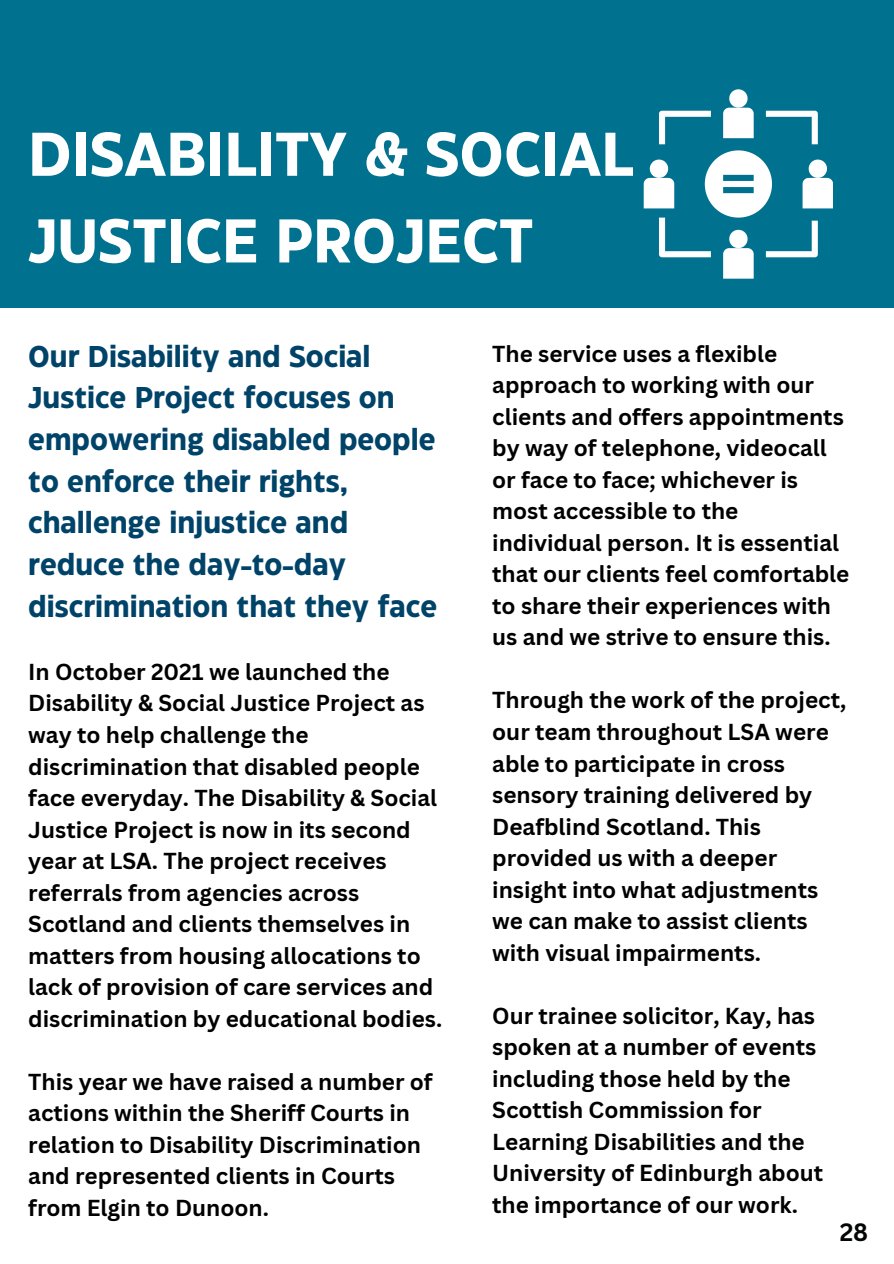
<style>
.page{position:relative;width:894px;height:1264px;background:#fff}
.page>*{position:absolute;margin:0;border:0;box-sizing:border-box;transform-origin:0 0}
.t1{font:700 61.5px/86.7px "Eastman Grotesque";color:#fff}
.t2{font:700 30px/41.7px "Eastman Grotesque";color:#004369}
.t3{font:700 24.45px "Canva Sans";color:#040606}
.t4{font:700 22.5px/31.5px "Canva Sans";color:#000}
</style>
<div class="page">
<div style="left:0;top:0;width:893px;height:308px;background:#00728f"></div>
<svg style="left:723px;top:89px;width:30px;height:49px"></svg>
<svg style="left:659px;top:111px;width:51px;height:33px"></svg>
<svg style="left:765px;top:111px;width:52px;height:33px"></svg>
<svg style="left:643px;top:150px;width:189px;height:128px"></svg>
<h1 class="t1" style="left:28px;top:115px;width:607px">DISABILITY &amp; SOCIAL<br>JUSTICE PROJECT</h1>
<h2 class="t2" style="left:28px;top:337px;width:410px">Our Disability and Social<br>Justice Project focuses on empowering disabled people to enforce their rights, challenge injustice and reduce the day-to-day discrimination that they face</h2>
<p class="t4" style="left:28px;top:655px;width:415px">In October 2021 we launched the Disability &amp; Social Justice Project as way to help challenge the discrimination that disabled people face everyday. The Disability &amp; Social Justice Project is now in its second year at LSA. The project receives referrals from agencies across Scotland and clients themselves in matters from housing allocations to lack of provision of care services and discrimination by educational bodies.</p>
<p class="t4" style="left:28px;top:1065px;width:406px">This year we have raised a number of actions within the Sheriff Courts in relation to Disability Discrimination and represented clients in Courts from Elgin to Dunoon.</p>
<p class="t4" style="left:492px;top:337px;width:358px">The service uses a flexible approach to working with our clients and offers appointments by way of telephone, videocall or face to face; whichever is most accessible to the individual person. It is essential that our clients feel comfortable to share their experiences with us and we strive to ensure this.</p>
<p class="t4" style="left:492px;top:684px;width:355px">Through the work of the project, our team throughout LSA were able to participate in cross sensory training delivered by<br>Deafblind Scotland. This provided us with a deeper insight into what adjustments we can make to assist clients with visual impairments.</p>
<p class="t4" style="left:492px;top:999px;width:332px">Our trainee solicitor, Kay, has spoken at a number of events including those held by the<br>Scottish Commission for<br>Learning Disabilities and the<br>University of Edinburgh about the importance of our work.</p>
<p class="t3" style="left:839px;top:1214px;width:30px">28</p>
</div>
